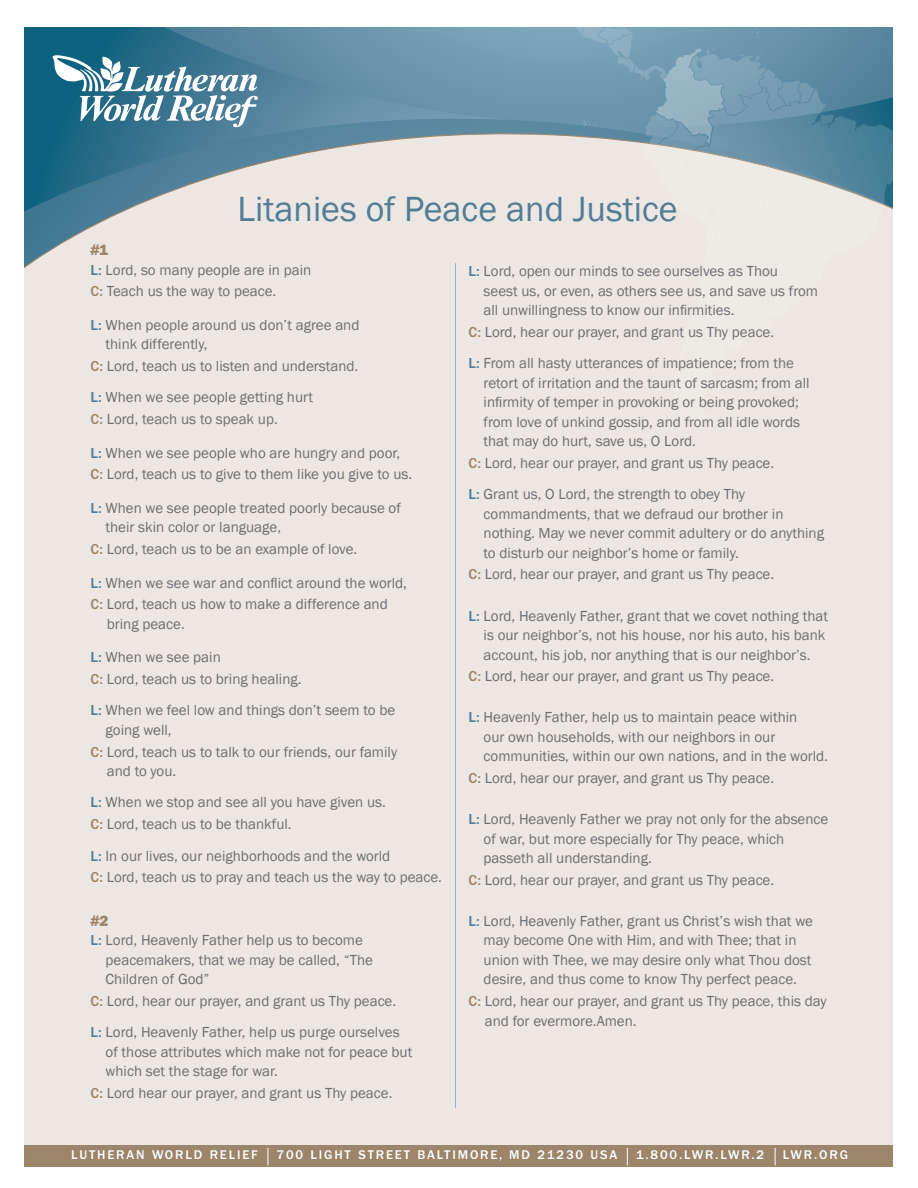
<style>
.page{position:relative;width:918px;height:1188px;background:#fff}
.page>*{position:absolute;margin:0;border:0;box-sizing:border-box;transform-origin:0 0}
.t1{font:36px "Franklin Gothic";color:#527d97}
.t2{font:15px/19.5px "Franklin Gothic";color:#6d6e71}
.t3{font:800 15px "Franklin Gothic";color:#9c856a}
.t4{font:500 13.05px "Franklin Gothic";letter-spacing:.14em;color:#fff}
.s1{font-weight:800;color:#9c856a}
.s2{font-weight:500;color:#527d97}
.s3{font-weight:500;color:#9c856a}
</style>
<div class="page">
<svg style="left:113px;top:27px;width:780px;height:91px"></svg>
<div style="left:24px;top:118px;width:869px;height:627px;background:#ece7e2"></div>
<svg style="left:834px;top:88px;width:59px;height:221px;fill:#ece7e2"></svg>
<svg style="left:474px;top:27px;width:360px;height:395px"></svg>
<div style="left:24px;top:1145px;width:870px;height:22px;background:#9c856a"></div>
<svg style="left:52px;top:55px;width:206px;height:72px"></svg>
<svg style="left:775px;top:1148px;width:1px;height:17px"></svg>
<svg style="left:627px;top:1148px;width:1px;height:17px"></svg>
<svg style="left:268px;top:1148px;width:1px;height:17px"></svg>
<div style="left:24px;top:745px;width:870px;height:400px;background:#ece7e2"></div>
<hr style="left:455px;top:263px;width:1px;height:845px;background:#94afc4">
<h1 class="t1" style="left:237px;top:187px;width:442px">Litanies of Peace and Justice</h1>
<p class="t2" style="left:91px;top:241px;width:222px"><span class="s1">#1<br></span><span class="s2">L:</span> Lord, so many people are in pain</p>
<p class="t2" style="left:91px;top:282px;width:187px"><span class="s3">C:</span> Teach us the way to peace.</p>
<p class="t2" style="left:106px;top:315px;width:255px;text-indent:-15px"><span class="s2">L:</span> When people around us don’t agree and think differently,</p>
<p class="t2" style="left:91px;top:351px;width:269px;line-height:31.3px"><span class="s3">C:</span> Lord, teach us to listen and understand.<br><span class="s2">L:</span> When we see people getting hurt</p>
<p class="t2" style="left:91px;top:410px;width:189px"><span class="s3">C:</span> Lord, teach us to speak up.</p>
<p class="t2" style="left:91px;top:442px;width:323px;line-height:21.6px"><span class="s2">L:</span> When we see people who are hungry and poor,<br><span class="s3">C:</span> Lord, teach us to give to them like you give to us.</p>
<p class="t2" style="left:106px;top:498px;width:297px;text-indent:-15px"><span class="s2">L:</span> When we see people treated poorly because of their skin color or language,</p>
<p class="t2" style="left:91px;top:540px;width:268px"><span class="s3">C:</span> Lord, teach us to be an example of love.</p>
<p class="t2" style="left:91px;top:572px;width:318px;line-height:21.6px"><span class="s2">L:</span> When we see war and conflict around the world,<br><span class="s3">C:</span> Lord, teach us how to make a difference and</p>
<p class="t2" style="left:107px;top:614px;width:79px">bring peace.</p>
<p class="t2" style="left:91px;top:647px;width:212px;line-height:21.6px"><span class="s2">L:</span> When we see pain<br><span class="s3">C:</span> Lord, teach us to bring healing.</p>
<p class="t2" style="left:106px;top:701px;width:291px;text-indent:-15px"><span class="s2">L:</span> When we feel low and things don’t seem to be going well,</p>
<p class="t2" style="left:107px;top:742px;width:292px;text-indent:-16px"><span class="s3">C:</span> Lord, teach us to talk to our friends, our family and to you.</p>
<p class="t2" style="left:91px;top:792px;width:297px;line-height:21.6px"><span class="s2">L:</span> When we stop and see all you have given us.<br><span class="s3">C:</span> Lord, teach us to be thankful.</p>
<p class="t2" style="left:91px;top:845px;width:353px;line-height:21.6px"><span class="s2">L:</span> In our lives, our neighborhoods and the world<br><span class="s3">C:</span> Lord, teach us to pray and teach us the way to peace.</p>
<p class="t3" style="left:91px;top:912px;width:20px">#2</p>
<p class="t2" style="left:91px;top:931px;width:274px"><span class="s2">L:</span> Lord, Heavenly Father help us to become</p>
<p class="t2" style="left:106px;top:950px;width:269px">peacemakers, that we may be called, “The</p>
<p class="t2" style="left:106px;top:970px;width:106px">Children of God”</p>
<p class="t2" style="left:91px;top:985px;width:311px;line-height:31.3px"><span class="s3">C:</span> Lord, hear our prayer, and grant us Thy peace.<br><span class="s2">L:</span> Lord, Heavenly Father, help us purge ourselves</p>
<p class="t2" style="left:106px;top:1042px;width:308px">of those attributes which make not for peace but which set the stage for war.</p>
<p class="t2" style="left:91px;top:1083px;width:303px"><span class="s3">C:</span> Lord hear our prayer, and grant us Thy peace.</p>
<p class="t2" style="left:484px;top:262px;width:336px;text-indent:-15px"><span class="s2">L:</span> Lord, open our minds to see ourselves as Thou<br>seest us, or even, as others see us, and save us from all unwillingness to know our infirmities.</p>
<p class="t2" style="left:469px;top:316px;width:327px;line-height:31.3px"><span class="s3">C:</span> Lord, hear our prayer, and grant us Thy peace.<br><span class="s2">L:</span> From all hasty utterances of impatience; from the</p>
<p class="t2" style="left:484px;top:373px;width:328px">retort of irritation and the taunt of sarcasm; from all infirmity of temper in provoking or being provoked; from love of unkind gossip, and from all idle words that may do hurt, save us, O Lord.</p>
<p class="t2" style="left:469px;top:447px;width:307px;line-height:31.3px"><span class="s3">C:</span> Lord, hear our prayer, and grant us Thy peace.<br><span class="s2">L:</span> Grant us, O Lord, the strength to obey Thy</p>
<p class="t2" style="left:484px;top:504px;width:342px">commandments, that we defraud our brother in nothing. May we never commit adultery or do anything to disturb our neighbor’s home or family.</p>
<p class="t2" style="left:469px;top:565px;width:307px"><span class="s3">C:</span> Lord, hear our prayer, and grant us Thy peace.</p>
<p class="t2" style="left:484px;top:606px;width:346px;text-indent:-15px"><span class="s2">L:</span> Lord, Heavenly Father, grant that we covet nothing that is our neighbor’s, not his house, nor his auto, his bank account, his job, nor anything that is our neighbor’s.</p>
<p class="t2" style="left:469px;top:667px;width:307px"><span class="s3">C:</span> Lord, hear our prayer, and grant us Thy peace.</p>
<p class="t2" style="left:484px;top:708px;width:346px;text-indent:-15px"><span class="s2">L:</span> Heavenly Father, help us to maintain peace within<br>our own households, with our neighbors in our communities, within our own nations, and in the world.</p>
<p class="t2" style="left:469px;top:769px;width:307px"><span class="s3">C:</span> Lord, hear our prayer, and grant us Thy peace.</p>
<p class="t2" style="left:484px;top:810px;width:346px;text-indent:-15px"><span class="s2">L:</span> Lord, Heavenly Father we pray not only for the absence of war, but more especially for Thy peace, which passeth all understanding.</p>
<p class="t2" style="left:469px;top:870px;width:307px"><span class="s3">C:</span> Lord, hear our prayer, and grant us Thy peace.</p>
<p class="t2" style="left:484px;top:912px;width:331px;text-indent:-15px"><span class="s2">L:</span> Lord, Heavenly Father, grant us Christ’s wish that we may become One with Him, and with Thee; that in union with Thee, we may desire only what Thou dost desire, and thus come to know Thy perfect peace.</p>
<p class="t2" style="left:485px;top:992px;width:343px;text-indent:-16px"><span class="s3">C:</span> Lord, hear our prayer, and grant us Thy peace, this day and for evermore.Amen.</p>
<p class="t4" style="left:71px;top:1147px;width:188px">LUTHERAN WORLD RELIEF</p>
<p class="t4" style="left:277px;top:1147px;width:244px">700 LIGHT STREET BALTIMORE, MD</p>
<p class="t4" style="left:538px;top:1147px;width:81px">21230 USA</p>
<p class="t4" style="left:636px;top:1147px;width:130px">1.800.LWR.LWR.2</p>
<p class="t4" style="left:783px;top:1147px;width:67px">LWR.ORG</p>
</div>
